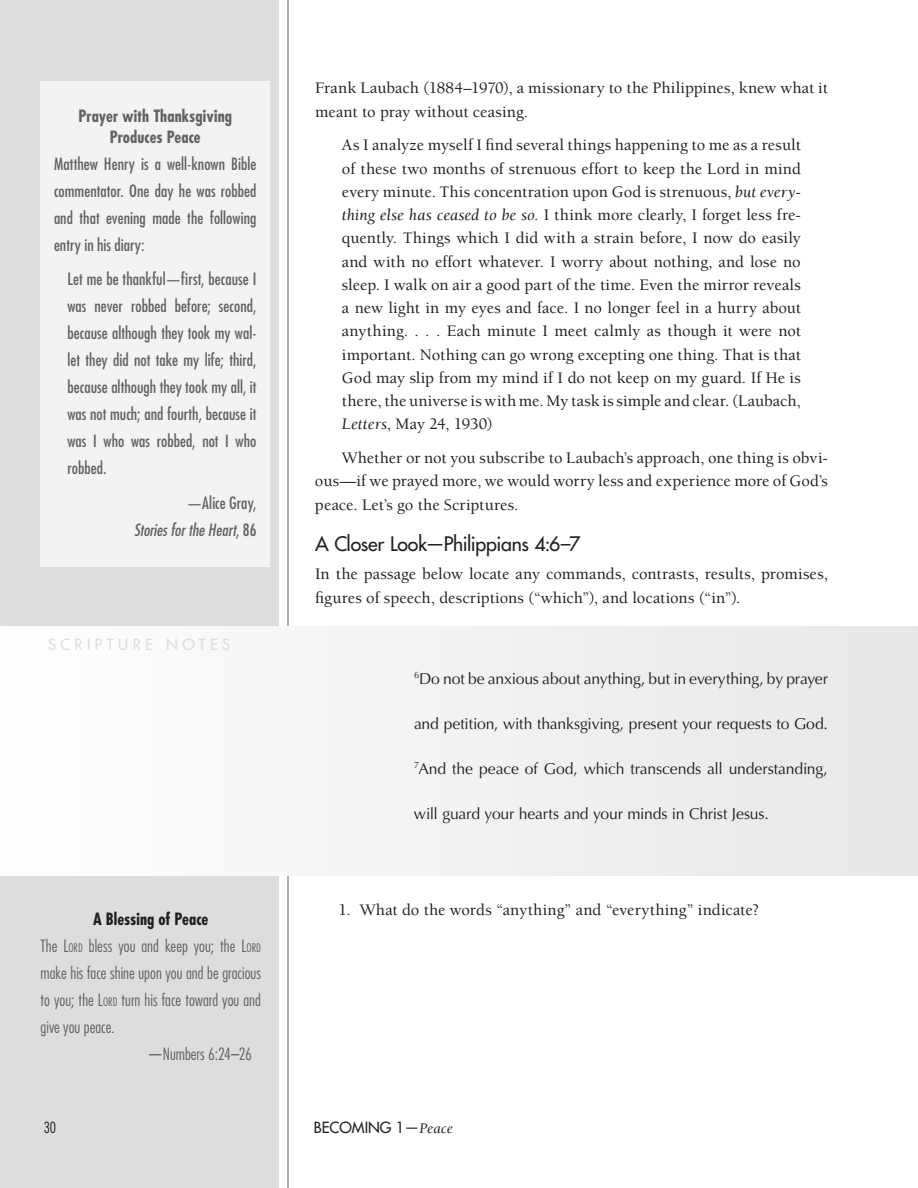
<style>
.page{position:relative;width:918px;height:1188px;background:#fff}
.page>*{position:absolute;margin:0;border:0;box-sizing:border-box;transform-origin:0 0}
.t1{font:500 19.5px "Futura Std";letter-spacing:-.02em;color:#231f20}
.t2{font:500 16.5px/23.2px "Berkeley";letter-spacing:.005em;color:#231f20}
.t3{font:condensed 16.5px/27px "Futura Std";letter-spacing:.005em;color:#636366;text-align:justify}
.t4{font:300 condensed 16.5px "Futura Std";color:#636366}
.t5{font:700 condensed 16.5px/21px "Futura Std";letter-spacing:.005em;color:#636366;text-align:center}
.t6{font:italic condensed 16.5px/27px "Futura Std";color:#636366;text-align:right}
.t7{font:700 condensed 16.5px "Futura Std";letter-spacing:.005em;color:#231f20}
.t8{font:15.75px "Optima LT Std";letter-spacing:-.01em;color:#231f20}
.t9{font:500 15px "Futura Std";color:#231f20}
.t10{font:500 15px "Futura Std";letter-spacing:.37em;color:#dcdddf}
.t11{font:300 condensed 15px "Futura Std";color:#231f20}
.s1{font-style:normal}
.s2{font-style:inherit}
.s3{font-size:11.55px}
.s4{font-weight:400;font-style:italic}
.s5{font-family:"Berkeley";font-weight:400;font-style:italic}
</style>
<div class="page">
<div style="left:0;top:0;width:279px;height:1188px;background:#dcdddf"></div>
<hr style="left:287px;top:0;width:2px;height:1188px;background:#939598">
<div style="left:40px;top:81px;width:230px;height:485px;background:#f2f3f4"></div>
<div style="left:0;top:627px;width:918px;height:248px;background:#f2f3f4"></div>
<p class="t5" style="left:78px;top:105px;width:155px">Prayer with Thanksgiving<br>Produces Peace</p>
<p class="t3" style="left:54px;top:150px;width:204px">Matthew Henry is a well-known Bible commentator. One day he was robbed and that evening made the following entry in his diary:</p>
<p class="t3" style="left:67px;top:265px;width:191px;text-align:left">Let me be thankful—first, because I was never robbed before; second, because although they took my wal&shy;let they did not take my life; third, because although they took my all, it was not much; and fourth, because it was I who was robbed, not I who robbed.</p>
<p class="t6" style="left:134px;top:489px;width:124px"><span class="s1">—Alice Gray,<br></span>Stories for the Heart<span class="s1">, 86</span></p>
<p class="t10" style="left:48px;top:635px;width:109px">SCRIP TUREN</p>
<p class="t10" style="left:183px;top:635px;width:38px">OTES</p>
<p class="t7" style="left:93px;top:909px;width:117px">A Blessing of Peace</p>
<p class="t4" style="left:41px;top:936px;width:222px">The <span class="s2">L</span><span class="s3">ORD</span> bless you and keep you; the <span class="s2">L</span><span class="s3">ORD</span></p>
<p class="t4" style="left:40px;top:963px;width:222px">make his face shine upon you and be gracious</p>
<p class="t4" style="left:41px;top:990px;width:222px">to you; the <span class="s2">L</span><span class="s3">ORD</span> turn his face toward you and</p>
<p class="t4" style="left:41px;top:1017px;width:76px">give you peace.</p>
<p class="t4" style="left:147px;top:1044px;width:106px">—Numbers 6:24–26</p>
<p class="t2" style="left:315px;top:77px;width:514px">Frank Laubach (1884–1970), a missionary to the Philippines, knew what it meant to pray without ceasing.</p>
<p class="t2" style="left:342px;top:134px;width:461px;text-align:justify">As I analyze myself I find several things happening to me as a result of these two months of strenuous effort to keep the Lord in mind every minute. This concentration upon God is strenuous, <span class="s4">but every&shy;thing else has ceased to be so.</span> I think more clearly, I forget less fre&shy;quently. Things which I did with a strain before, I now do easily and with no effort whatever. I worry about nothing, and lose no sleep. I walk on air a good part of the time. Even the mirror reveals a new light in my eyes and face. I no longer feel in a hurry about anything. . . . Each minute I meet calmly as though it were not important. Nothing can go wrong excepting one thing. That is that God may slip from my mind if I do not keep on my guard. If He is there, the universe is with me. My task is simple and clear. (Laubach, <span class="s4">Letters</span>, May 24, 1930)</p>
<p class="t2" style="left:315px;top:447px;width:515px;text-align:justify;text-indent:27px">Whether or not you subscribe to Laubach’s approach, one thing is obvi&shy;ous—if we prayed more, we would worry less and experience more of God’s peace. Let’s go the Scriptures.</p>
<p class="t1" style="left:315px;top:531px;width:267px">A CLOSER LOOK—PHILIPPIANS 4:6–7</p>
<p class="t2" style="left:315px;top:563px;width:514px">In the passage below locate any commands, contrasts, results, promises, figures of speech, descriptions (“which”), and locations (“in”).</p>
<p class="t8" style="left:414px;top:669px;width:415px"><sup>6</sup>Do not be anxious about anything, but in everything, by prayer</p>
<p class="t8" style="left:414px;top:714px;width:416px">and petition, with thanksgiving, present your requests to God.</p>
<p class="t8" style="left:414px;top:759px;width:415px"><sup>7</sup>And the peace of God, which transcends all understanding,</p>
<p class="t8" style="left:414px;top:804px;width:356px">will guard your hearts and your minds in Christ Jesus.</p>
<p class="t2" style="left:339px;top:899px;width:423px">1. What do the words “anything” and “everything” indicate?</p>
<p class="t11" style="left:44px;top:1118px;width:14px">30</p>
<p class="t9" style="left:314px;top:1118px;width:141px">BECOMI NG 1—<span class="s5">Peace</span></p>
</div>
